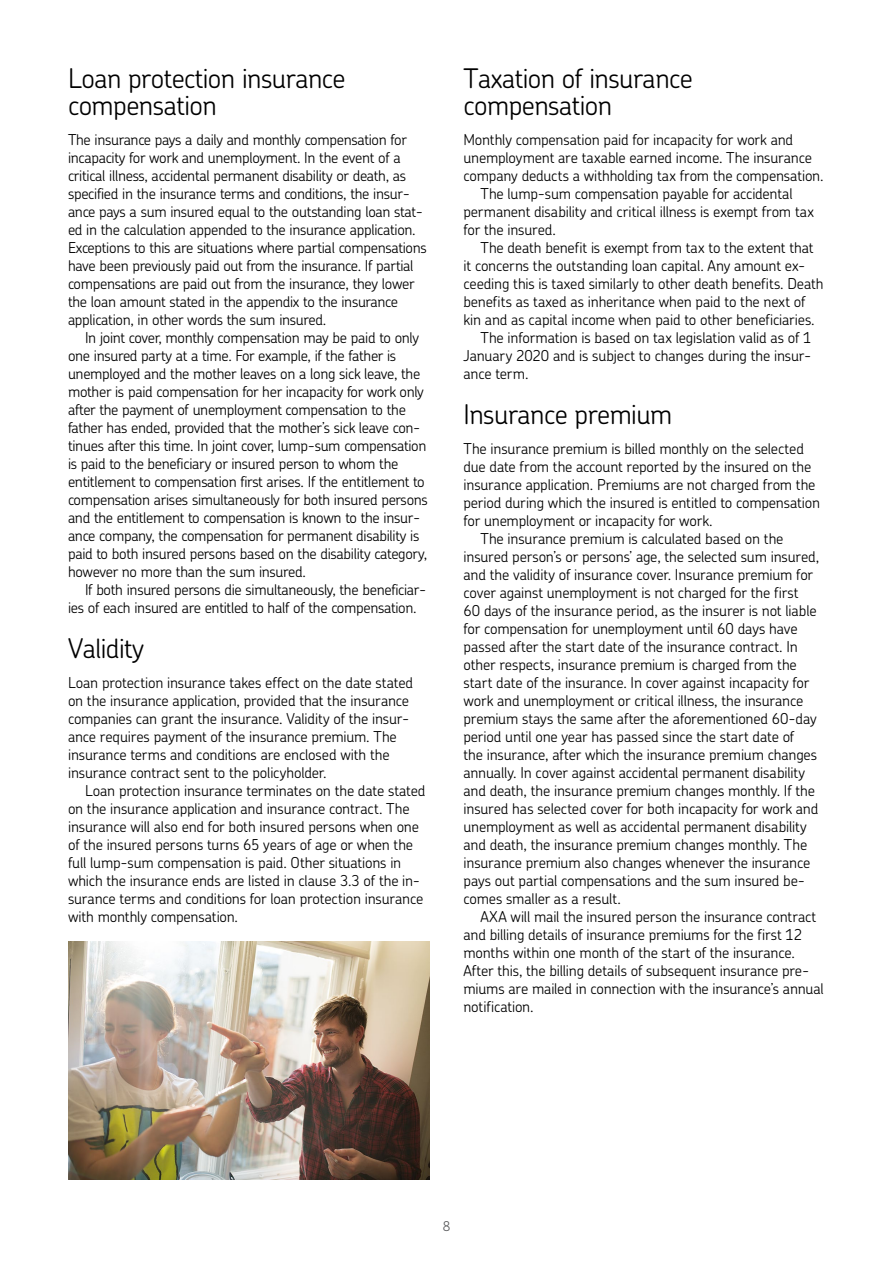
<style>
.page{position:relative;width:893px;height:1263px;background:#fff}
.page>*{position:absolute;margin:0;border:0;box-sizing:border-box;transform-origin:0 0}
.Sisäsivun_otsikko_Ch{font:300 27px/27px "OP Chevin Pro";letter-spacing:-.02em;color:#000}
.Leipäteksti_sisennet{font:300 15px/18px "OP Chevin Pro";letter-spacing:-.015em;color:#000}
.Leipäteksti{font:300 15px/18px "OP Chevin Pro";letter-spacing:-.02em;color:#000}
.t1{font:300 13.5px "OP Chevin Pro";color:#58595b}
</style>
<div class="page">
<img style="left:68px;top:941px;width:361px;height:238px">
<h2 class="Sisäsivun_otsikko_Ch" style="left:68px;top:64px;width:279px">Loan protection insurance compensation</h2>
<p class="Leipäteksti" style="left:68px;top:130px;width:360px">The insurance pays a daily and monthly compensation for incapacity for work and unemployment. In the event of a critical illness, accidental permanent disability or death, as specified in the insurance terms and conditions, the insur&shy;ance pays a sum insured equal to the outstanding loan stat&shy;ed in the calculation appended to the insurance application.<br>Exceptions to this are situations where partial compensations have been previously paid out from the insurance. If partial compensations are paid out from the insurance, they lower the loan amount stated in the appendix to the insurance application, in other words the sum insured.</p>
<p class="Leipäteksti_sisennet" style="left:68px;top:328px;width:361px;text-indent:17px">In joint cover, monthly compensation may be paid to only one insured party at a time. For example, if the father is unemployed and the mother leaves on a long sick leave, the mother is paid compensation for her incapacity for work only after the payment of unemployment compensation to the father has ended, provided that the mother’s sick leave con&shy;tinues after this time. In joint cover, lump-sum compensation is paid to the beneficiary or insured person to whom the entitlement to compensation first arises. If the entitlement to compensation arises simultaneously for both insured persons and the entitlement to compensation is known to the insur&shy;ance company, the compensation for permanent disability is paid to both insured persons based on the disability category, however no more than the sum insured.</p>
<p class="Leipäteksti_sisennet" style="left:68px;top:580px;width:360px;text-indent:17px">If both insured persons die simultaneously, the beneficiar&shy;ies of each insured are entitled to half of the compensation.</p>
<h2 class="Sisäsivun_otsikko_Ch" style="left:68px;top:634px;width:78px">Validity</h2>
<p class="Leipäteksti" style="left:68px;top:673px;width:347px">Loan protection insurance takes effect on the date stated on the insurance application, provided that the insurance companies can grant the insurance. Validity of the insur&shy;ance requires payment of the insurance premium. The insurance terms and conditions are enclosed with the insurance contract sent to the policyholder.</p>
<p class="Leipäteksti_sisennet" style="left:68px;top:781px;width:359px;text-indent:17px">Loan protection insurance terminates on the date stated on the insurance application and insurance contract. The insurance will also end for both insured persons when one of the insured persons turns 65 years of age or when the full lump-sum compensation is paid. Other situations in which the insurance ends are listed in clause 3.3 of the in&shy;surance terms and conditions for loan protection insurance with monthly compensation.</p>
<h2 class="Sisäsivun_otsikko_Ch" style="left:463px;top:64px;width:231px">Taxation of insurance compensation</h2>
<p class="Leipäteksti" style="left:463px;top:130px;width:362px">Monthly compensation paid for incapacity for work and unemployment are taxable earned income. The insurance company deducts a withholding tax from the compensation.</p>
<p class="Leipäteksti_sisennet" style="left:463px;top:184px;width:352px;text-indent:17px">The lump-sum compensation payable for accidental permanent disability and critical illness is exempt from tax for the insured.</p>
<p class="Leipäteksti_sisennet" style="left:463px;top:238px;width:362px;text-indent:17px">The death benefit is exempt from tax to the extent that it concerns the outstanding loan capital. Any amount ex&shy;ceeding this is taxed similarly to other death benefits. Death benefits as taxed as inheritance when paid to the next of kin and as capital income when paid to other beneficiaries.</p>
<p class="Leipäteksti_sisennet" style="left:463px;top:328px;width:350px;text-align:justify;text-indent:17px">The information is based on tax legislation valid as of 1<br>January 2020 and is subject to changes during the insur&shy;ance term.</p>
<h2 class="Sisäsivun_otsikko_Ch" style="left:463px;top:400px;width:210px">Insurance premium</h2>
<p class="Leipäteksti" style="left:463px;top:439px;width:358px">The insurance premium is billed monthly on the selected due date from the account reported by the insured on the insurance application. Premiums are not charged from the period during which the insured is entitled to compensation for unemployment or incapacity for work.</p>
<p class="Leipäteksti_sisennet" style="left:463px;top:529px;width:357px;text-indent:17px">The insurance premium is calculated based on the insured person’s or persons’ age, the selected sum insured, and the validity of insurance cover. Insurance premium for cover against unemployment is not charged for the first<br>60 days of the insurance period, as the insurer is not liable for compensation for unemployment until 60 days have passed after the start date of the insurance contract. In other respects, insurance premium is charged from the start date of the insurance. In cover against incapacity for work and unemployment or critical illness, the insurance premium stays the same after the aforementioned 60-day period until one year has passed since the start date of<br>the insurance, after which the insurance premium changes annually. In cover against accidental permanent disability and death, the insurance premium changes monthly. If the insured has selected cover for both incapacity for work and unemployment as well as accidental permanent disability and death, the insurance premium changes monthly. The insurance premium also changes whenever the insurance pays out partial compensations and the sum insured be&shy;comes smaller as a result.</p>
<p class="Leipäteksti_sisennet" style="left:463px;top:907px;width:362px;text-indent:17px">AXA will mail the insured person the insurance contract and billing details of insurance premiums for the first 12 months within one month of the start of the insurance.<br>After this, the billing details of subsequent insurance pre&shy;miums are mailed in connection with the insurance’s annual notification.</p>
<p class="t1" style="left:443px;top:1216px;width:9px">8</p>
</div>
